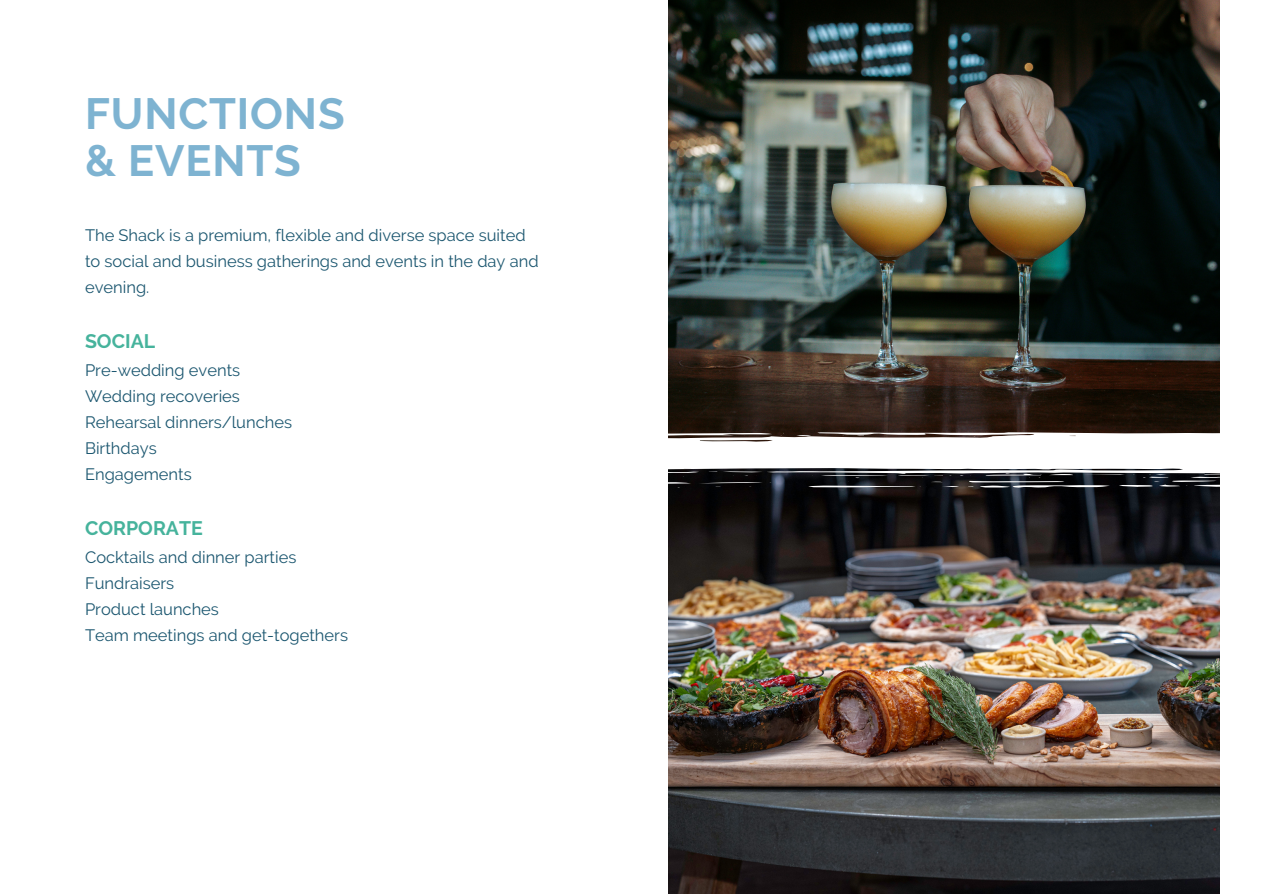
<style>
.page{position:relative;width:1263px;height:894px;background:#fff}
.page>*{position:absolute;margin:0;border:0;box-sizing:border-box;transform-origin:0 0}
.t1{font:700 43.5px/46.2px "Raleway";letter-spacing:.02em;color:#7eb3d1}
.t2{font:700 19.5px "Raleway";color:#46b39c}
.t3{font:16.5px/25.8px "Raleway";color:#1c5770}
</style>
<div class="page">
<img style="left:668px;top:0;width:551px;height:421px">
<img style="left:668px;top:490px;width:552px;height:403px">
<svg style="left:668px;top:421px;width:552px;height:69px"></svg>
<p class="t1" style="left:85px;top:91px;width:261px">FUNCTIONS &amp; EVENTS</p>
<h1 class="t3" style="left:85px;top:222px;width:455px">The Shack is a premium, flexible and diverse space suited to social and business gatherings and events in the day and evening.</h1>
<p class="t2" style="left:85px;top:329px;width:72px">SOCIAL</p>
<p class="t3" style="left:85px;top:357px;width:157px">Pre-wedding events</p>
<p class="t3" style="left:85px;top:383px;width:156px">Wedding recoveries</p>
<p class="t3" style="left:85px;top:409px;width:209px">Rehearsal dinners/lunches</p>
<p class="t3" style="left:85px;top:435px;width:73px">Birthdays</p>
<p class="t3" style="left:85px;top:460px;width:108px">Engagements</p>
<p class="t2" style="left:85px;top:516px;width:119px">CORPORATE</p>
<p class="t3" style="left:85px;top:544px;width:213px">Cocktails and dinner parties</p>
<p class="t3" style="left:85px;top:570px;width:91px">Fundraisers</p>
<p class="t3" style="left:85px;top:595px;width:135px">Product launches</p>
<p class="t3" style="left:85px;top:621px;width:264px">Team meetings and get-togethers</p>
</div>
